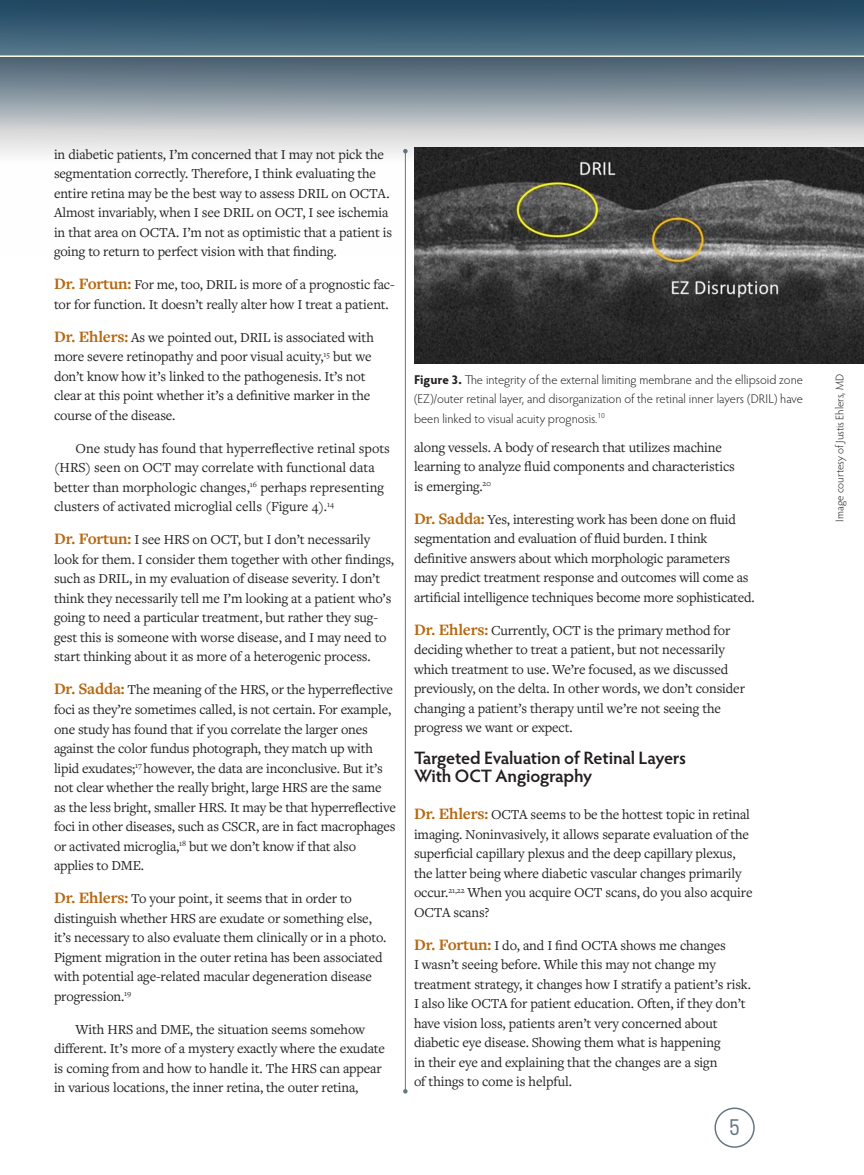
<style>
.page{position:relative;width:864px;height:1175px;background:#fff}
.page>*{position:absolute;margin:0;border:0;box-sizing:border-box;transform-origin:0 0}
.t1{font:300 21px "Stratos";color:#647882}
.Subhead{font:600 18px/18px "Hypatia Sans Pro";letter-spacing:-.015em;color:#231f20}
.body_text{font:14.25px/19.5px "Freight Text Pro";letter-spacing:-.01em;color:#231f20}
.body_text_indented{font:14.25px/19.5px "Freight Text Pro";letter-spacing:-.01em;color:#231f20}
.body_text-2{font:300 12.75px/19.5px "Hypatia Sans Pro";color:#231f20;text-align:justify}
.body_text-3{font:300 11.25px "Hypatia Sans Pro";color:#231f20}
.s1{font-weight:700;font-size:16.5px;color:#b66811}
.s2{font-weight:700}
</style>
<div class="page">
<hr style="left:405px;top:151px;width:1px;height:940px;background:#647882">
<svg style="left:403px;top:1089px;width:5px;height:4px"></svg>
<img style="left:0;top:129px;width:864px;height:128px">
<svg style="left:0;top:0;width:864px;height:129px;background:#647b8b"></svg>
<hr style="left:0;top:55px;width:864px;height:2px;background:#fffde5">
<div style="left:714px;top:1107px;width:41px;height:40px;border:2px solid #647882;border-radius:50%"></div>
<img style="left:414px;top:148px;width:450px;height:215px">
<p class="body_text" style="left:54px;top:144px;width:340px">in diabetic patients, I’m concerned that I may not pick the segmentation correctly. Therefore, I think evaluating the entire retina may be the best way to assess DRIL on OCTA.<br>Almost invariably, when I see DRIL on OCT, I see ischemia in that area on OCTA. I’m not as optimistic that a patient is going to return to perfect vision with that finding.</p>
<p class="body_text" style="left:54px;top:274px;width:342px"><span class="s1">Dr. Fortun:</span> For me, too, DRIL is more of a prognostic fac&shy;tor for function. It doesn’t really alter how I treat a patient.</p>
<p class="body_text" style="left:54px;top:327px;width:321px"><span class="s1">Dr. Ehlers:</span> As we pointed out, DRIL is associated with more severe retinopathy and poor visual acuity,<sup>15</sup> but we don’t know how it’s linked to the pathogenesis. It’s not clear at this point whether it’s a definitive marker in the course of the disease.</p>
<p class="body_text_indented" style="left:54px;top:438px;width:338px;text-indent:22px">One study has found that hyperreflective retinal spots (HRS) seen on OCT may correlate with functional data better than morphologic changes,<sup>16</sup> perhaps representing clusters of activated microglial cells (Figure 4).<sup>14</sup></p>
<p class="body_text" style="left:54px;top:529px;width:342px"><span class="s1">Dr. Fortun:</span> I see HRS on OCT, but I don’t necessarily look for them. I consider them together with other findings, such as DRIL, in my evaluation of disease severity. I don’t think they necessarily tell me I’m looking at a patient who’s going to need a particular treatment, but rather they sug&shy;gest this is someone with worse disease, and I may need to start thinking about it as more of a heterogenic process.</p>
<p class="body_text" style="left:54px;top:679px;width:344px"><span class="s1">Dr. Sadda:</span> The meaning of the HRS, or the hyperreflective foci as they’re sometimes called, is not certain. For example, one study has found that if you correlate the larger ones against the color fundus photograph, they match up with lipid exudates;<sup>17</sup> however, the data are inconclusive. But it’s not clear whether the really bright, large HRS are the same as the less bright, smaller HRS. It may be that hyperreflective foci in other diseases, such as CSCR, are in fact macrophages or activated microglia,<sup>18</sup> but we don’t know if that also applies to DME.</p>
<p class="body_text" style="left:54px;top:888px;width:334px"><span class="s1">Dr. Ehlers:</span> To your point, it seems that in order to distinguish whether HRS are exudate or something else, it’s necessary to also evaluate them clinically or in a photo.<br>Pigment migration in the outer retina has been associated with potential age-related macular degeneration disease progression.<sup>19</sup></p>
<p class="body_text_indented" style="left:54px;top:1018px;width:333px;text-indent:22px">With HRS and DME, the situation seems somehow different. It’s more of a mystery exactly where the exudate is coming from and how to handle it. The HRS can appear in various locations, the inner retina, the outer retina,</p>
<p class="body_text-2" style="left:414px;top:369px;width:391px"><span class="s2">Figure 3.</span> The integrity of the external limiting membrane and the ellipsoid zone (EZ)/outer retinal layer, and disorganization of the retinal inner layers (DRIL) have been linked to visual acuity prognosis.<sup>10</sup></p>
<p class="body_text-3" style="left:832px;top:521px;width:149px;rotate:-90deg">Image courtesy of Justis Ehlers, MD</p>
<p class="body_text_indented" style="left:414px;top:437px;width:323px">along vessels. A body of research that utilizes machine learning to analyze fluid components and characteristics is emerging.<sup>20</sup></p>
<p class="body_text" style="left:414px;top:509px;width:342px"><span class="s1">Dr. Sadda:</span> Yes, interesting work has been done on fluid segmentation and evaluation of fluid burden. I think definitive answers about which morphologic parameters may predict treatment response and outcomes will come as artificial intelligence techniques become more sophisticated.</p>
<p class="body_text" style="left:414px;top:620px;width:332px"><span class="s1">Dr. Ehlers:</span> Currently, OCT is the primary method for deciding whether to treat a patient, but not necessarily which treatment to use. We’re focused, as we discussed previously, on the delta. In other words, we don’t consider changing a patient’s therapy until we’re not seeing the progress we want or expect.</p>
<p class="Subhead" style="left:414px;top:747px;width:274px">Targeted Evaluation of Retinal Layers<br>With OCT Angiography</p>
<p class="body_text" style="left:414px;top:804px;width:340px"><span class="s1">Dr. Ehlers:</span> OCTA seems to be the hottest topic in retinal imaging. Noninvasively, it allows separate evaluation of the superficial capillary plexus and the deep capillary plexus, the latter being where diabetic vascular changes primarily occur.<sup>21,22</sup> When you acquire OCT scans, do you also acquire OCTA scans?</p>
<p class="body_text" style="left:414px;top:935px;width:338px"><span class="s1">Dr. Fortun:</span> I do, and I find OCTA shows me changes<br>I wasn’t seeing before. While this may not change my treatment strategy, it changes how I stratify a patient’s risk.<br>I also like OCTA for patient education. Often, if they don’t have vision loss, patients aren’t very concerned about diabetic eye disease. Showing them what is happening<br>in their eye and explaining that the changes are a sign<br>of things to come is helpful.</p>
<p class="t1" style="left:729px;top:1110px;width:13px">5</p>
</div>
